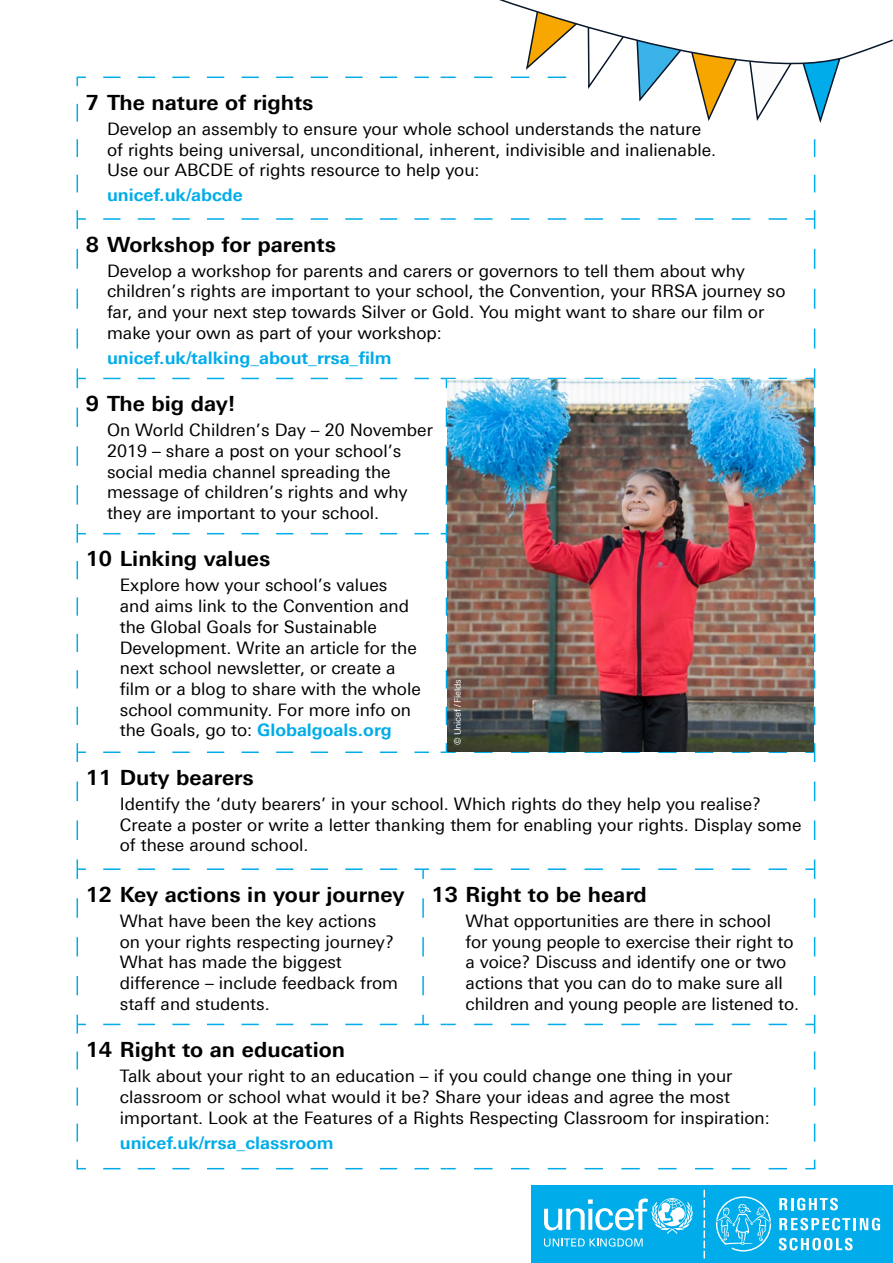
<style>
.page{position:relative;width:893px;height:1263px;background:#fff}
.page>*{position:absolute;margin:0;border:0;box-sizing:border-box;transform-origin:0 0}
.t1{font:700 21px "Univers Next Pro";color:#000}
.t2{font:17.25px/20.7px "Univers Next Pro";color:#000}
.t3{font:700 17.25px "Univers Next Pro";color:#00ace9}
.t4{font:9px "Univers Next Pro";letter-spacing:-.03em;color:#fff}
.s1{font-weight:700;color:#00ace9}
</style>
<div class="page">
<svg style="left:76px;top:76px;width:347px;height:144px"></svg>
<svg style="left:103px;top:218px;width:303px;height:2px"></svg>
<svg style="left:77px;top:248px;width:1px;height:101px"></svg>
<svg style="left:77px;top:218px;width:9px;height:11px"></svg>
<svg style="left:414px;top:218px;width:15px;height:2px"></svg>
<svg style="left:474px;top:218px;width:313px;height:2px"></svg>
<svg style="left:441px;top:218px;width:15px;height:2px"></svg>
<svg style="left:814px;top:248px;width:1px;height:101px"></svg>
<svg style="left:805px;top:210px;width:10px;height:19px"></svg>
<svg style="left:103px;top:378px;width:295px;height:1px"></svg>
<svg style="left:77px;top:407px;width:1px;height:98px"></svg>
<svg style="left:77px;top:368px;width:9px;height:20px"></svg>
<svg style="left:474px;top:378px;width:313px;height:1px"></svg>
<svg style="left:446px;top:407px;width:1px;height:98px"></svg>
<svg style="left:414px;top:378px;width:42px;height:10px"></svg>
<svg style="left:814px;top:407px;width:1px;height:98px"></svg>
<svg style="left:805px;top:368px;width:10px;height:20px"></svg>
<svg style="left:103px;top:533px;width:295px;height:1px"></svg>
<svg style="left:77px;top:561px;width:1px;height:164px"></svg>
<svg style="left:77px;top:524px;width:9px;height:19px"></svg>
<svg style="left:446px;top:561px;width:1px;height:164px"></svg>
<svg style="left:414px;top:524px;width:33px;height:19px"></svg>
<svg style="left:814px;top:561px;width:1px;height:164px"></svg>
<svg style="left:814px;top:524px;width:1px;height:19px"></svg>
<svg style="left:103px;top:751px;width:295px;height:2px"></svg>
<svg style="left:77px;top:781px;width:1px;height:59px"></svg>
<svg style="left:77px;top:743px;width:9px;height:19px"></svg>
<svg style="left:414px;top:751px;width:15px;height:2px"></svg>
<svg style="left:474px;top:751px;width:322px;height:2px"></svg>
<svg style="left:441px;top:743px;width:15px;height:10px"></svg>
<svg style="left:814px;top:781px;width:1px;height:59px"></svg>
<svg style="left:805px;top:743px;width:10px;height:19px"></svg>
<svg style="left:103px;top:868px;width:295px;height:2px"></svg>
<svg style="left:77px;top:898px;width:1px;height:97px"></svg>
<svg style="left:77px;top:859px;width:9px;height:20px"></svg>
<svg style="left:422px;top:898px;width:2px;height:97px"></svg>
<svg style="left:414px;top:868px;width:15px;height:11px"></svg>
<svg style="left:474px;top:868px;width:313px;height:2px"></svg>
<svg style="left:441px;top:868px;width:15px;height:2px"></svg>
<svg style="left:814px;top:898px;width:1px;height:97px"></svg>
<svg style="left:805px;top:859px;width:10px;height:20px"></svg>
<svg style="left:103px;top:1024px;width:295px;height:1px"></svg>
<svg style="left:474px;top:1024px;width:313px;height:1px"></svg>
<svg style="left:414px;top:1015px;width:42px;height:10px"></svg>
<svg style="left:814px;top:1051px;width:1px;height:90px"></svg>
<svg style="left:805px;top:1015px;width:10px;height:18px"></svg>
<svg style="left:103px;top:1168px;width:295px;height:1px"></svg>
<svg style="left:76px;top:1015px;width:10px;height:155px"></svg>
<svg style="left:414px;top:1160px;width:402px;height:10px"></svg>
<img style="left:447px;top:379px;width:367px;height:372px">
<svg style="left:440px;top:0;width:453px;height:123px"></svg>
<div style="left:531px;top:1185px;width:362px;height:78px;background:#00ace9"></div>
<svg style="left:544px;top:1198px;width:149px;height:48px"></svg>
<svg style="left:704px;top:1190px;width:1px;height:68px"></svg>
<svg style="left:779px;top:1198px;width:59px;height:12px"></svg>
<svg style="left:779px;top:1218px;width:101px;height:12px"></svg>
<svg style="left:779px;top:1238px;width:74px;height:12px"></svg>
<svg style="left:716px;top:1196px;width:55px;height:55px"></svg>
<p class="t1" style="left:86px;top:90px;width:229px">7 The nature of rights</p>
<p class="t2" style="left:107px;top:119px;width:611px">Develop an assembly to ensure your whole school understands the nature of rights being universal, unconditional, inherent, indivisible and inalienable.<br>Use our ABCDE of rights resource to help you:</p>
<p class="t3" style="left:107px;top:185px;width:137px">unicef.uk/abcde</p>
<p class="t1" style="left:86px;top:232px;width:252px">8 Workshop for parents</p>
<p class="t2" style="left:107px;top:260px;width:680px">Develop a workshop for parents and carers or governors to tell them about why children’s rights are important to your school, the Convention, your RRSA journey so far, and your next step towards Silver or Gold. You might want to share our film or make your own as part of your workshop:</p>
<p class="t3" style="left:107px;top:347px;width:286px">unicef.uk/talking_about_rrsa_film</p>
<p class="t1" style="left:86px;top:391px;width:151px">9 The big day!</p>
<p class="t2" style="left:107px;top:420px;width:327px">On World Children’s Day – 20 November 2019 – share a post on your school’s social media channel spreading the message of children’s rights and why they are important to your school.</p>
<p class="t1" style="left:86px;top:546px;width:186px">10 Linking values</p>
<p class="t2" style="left:120px;top:575px;width:303px">Explore how your school’s values and aims link to the Convention and the Global Goals for Sustainable Development. Write an article for the next school newsletter, or create a film or a blog to share with the whole school community. For more info on the Goals, go to: <span class="s1">Globalgoals.org</span></p>
<p class="t1" style="left:86px;top:765px;width:169px">11 Duty bearers</p>
<p class="t2" style="left:120px;top:793px;width:683px">Identify the ‘duty bearers’ in your school. Which rights do they help you realise?<br>Create a poster or write a letter thanking them for enabling your rights. Display some of these around school.</p>
<p class="t1" style="left:86px;top:882px;width:320px">12 Key actions in your journey</p>
<p class="t2" style="left:120px;top:910px;width:280px">What have been the key actions on your rights respecting journey?<br>What has made the biggest difference – include feedback from staff and students.</p>
<p class="t4" style="left:452px;top:745px;width:67px;rotate:-90deg">© Unicef / Fields</p>
<p class="t1" style="left:432px;top:882px;width:217px">13 Right to be heard</p>
<p class="t2" style="left:466px;top:910px;width:335px">What opportunities are there in school<br>for young people to exercise their right to a voice? Discuss and identify one or two actions that you can do to make sure all children and young people are listened to.</p>
<p class="t1" style="left:86px;top:1037px;width:261px">14 Right to an education</p>
<p class="t2" style="left:120px;top:1066px;width:651px">Talk about your right to an education – if you could change one thing in your classroom or school what would it be? Share your ideas and agree the most important. Look at the Features of a Rights Respecting Classroom for inspiration:</p>
<p class="t3" style="left:120px;top:1132px;width:215px">unicef.uk/rrsa_classroom</p>
</div>
